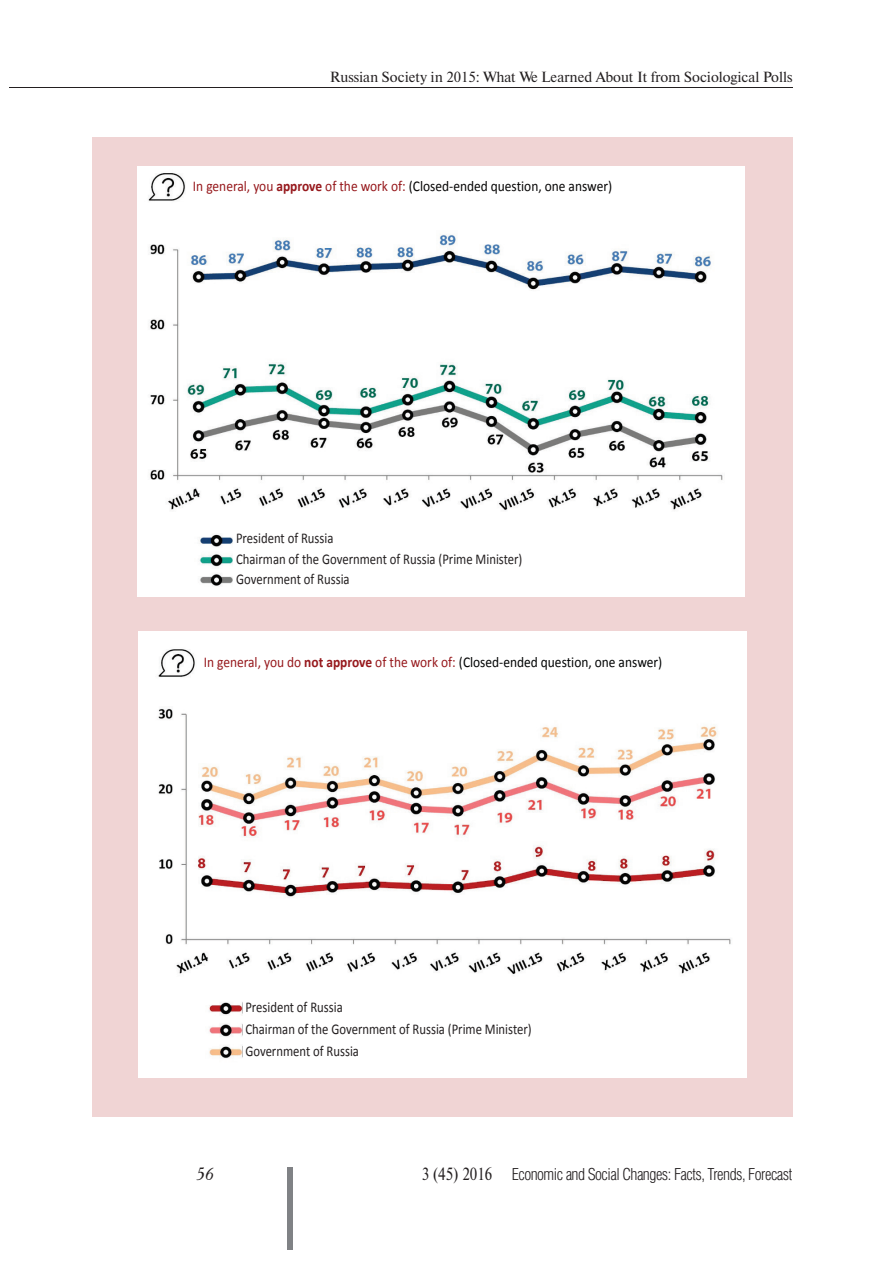
<style>
.page{position:relative;width:893px;height:1263px;background:#fff}
.page>*{position:absolute;margin:0;border:0;box-sizing:border-box;transform-origin:0 0}
.t1{font:italic 17.7px "Academy";color:#231f20}
.t2{font:300 16.65px "Helios Cond";letter-spacing:-.03em;color:#231f20}
.t3{font:14.85px/20.4px "Calibri";color:#231f20;scale:.85 1}
.t4{font:14.85px "Calibri";color:#020404;scale:.9 1}
.t5{font:14.85px "Calibri";color:#060505;scale:.9 1}
.t6{font:14.7px "Newton C";color:#231f20}
.s1{color:#96181c}
.s2{font-weight:700;color:#96181c}
.s3{font-family:"Newton C";font-weight:400;font-size:17.7px}
</style>
<div class="page">
<div style="left:287px;top:1167px;width:6px;height:83px;background:#808285"></div>
<hr style="left:9px;top:87px;width:783px;height:1px;background:#231f20">
<div style="left:92px;top:138px;width:700px;height:979px;background:#f0d4d4"></div>
<img style="left:138px;top:167px;width:606px;height:429px">
<div style="left:187px;top:176px;width:475px;height:26px;background:#fff"></div>
<div style="left:233px;top:519px;width:427px;height:73px;background:#fff"></div>
<div style="left:138px;top:632px;width:609px;height:446px;background:#fff"></div>
<img style="left:158px;top:649px;width:573px;height:410px">
<div style="left:197px;top:647px;width:501px;height:34px;background:#fff"></div>
<div style="left:243px;top:993px;width:426px;height:73px;background:#fff"></div>
<p class="t6" style="left:330px;top:72px;width:464px">Russian Society in 2015: What We Learned About It from Sociological Polls</p>
<p class="t5" style="left:193px;top:180px;width:467px"><span class="s1">In general, you</span> <span class="s2">approve</span> <span class="s1">of the work of:</span> (Closed-ended question, one answer)</p>
<p class="t3" style="left:236px;top:530px;width:338px">President of Russia<br>Chairman of the Government of Russia (Prime Minister)<br>Government of Russia</p>
<p class="t4" style="left:204px;top:656px;width:511px"><span class="s1">In general, you do</span> <span class="s2">not approve</span> <span class="s1">of the work of:</span> (Closed-ended question, one answer)</p>
<p class="t3" style="left:245px;top:998px;width:338px;line-height:21.8px">President of Russia<br>Chairman of the Government of Russia (Prime Minister)<br>Government of Russia</p>
<p class="t1" style="left:196px;top:1165px;width:19px">56</p>
<p class="t2" style="left:422px;top:1168px;width:372px"><span class="s3">3 (45) 2016</span> Economic and Social Changes: Facts, Trends, Forecast</p>
</div>
